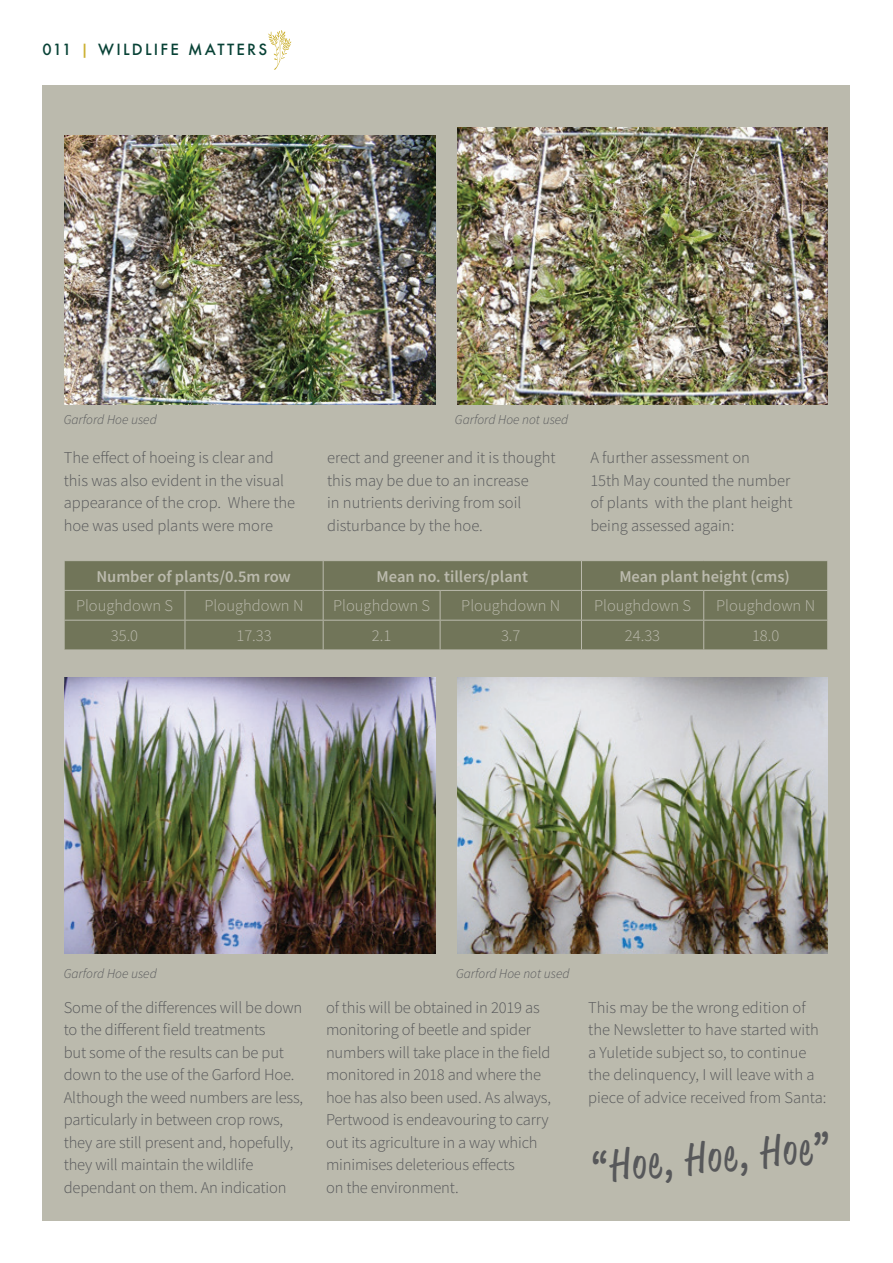
<style>
.page{position:relative;width:893px;height:1263px;background:#fff}
.page>*{position:absolute;margin:0;border:0;box-sizing:border-box;transform-origin:0 0}
.t1{font:41.55px "Reklame Script";color:#57585a}
.t2{font:300 16.5px/22.5px "Source Sans Pro";letter-spacing:-.01em;color:#57585a}
.t3{font:300 16.5px "Source Sans Pro";color:#bbbaad}
.t4{font:600 16.5px "Source Sans Pro";color:#bbbaad}
.t5{font:500 15px "Futura";letter-spacing:.15em;color:#084236}
.t6{font:italic 300 13.5px "Source Sans Pro";color:#57585a}
.s1{color:#ccb132}
</style>
<div class="page">
<div style="left:43px;top:85px;width:807px;height:1135px;background:#bbbaad"></div>
<img style="left:64px;top:135px;width:371px;height:269px">
<img style="left:64px;top:677px;width:371px;height:277px">
<img style="left:457px;top:128px;width:371px;height:276px">
<img style="left:457px;top:677px;width:371px;height:277px">
<div style="left:65px;top:561px;width:762px;height:88px;background:#717559"></div>
<hr style="left:64px;top:590px;width:121px;height:1px;background:#bbbaad">
<hr style="left:185px;top:590px;width:138px;height:1px;background:#bbbaad">
<hr style="left:323px;top:590px;width:117px;height:1px;background:#bbbaad">
<hr style="left:440px;top:590px;width:141px;height:1px;background:#bbbaad">
<hr style="left:581px;top:590px;width:123px;height:1px;background:#bbbaad">
<hr style="left:704px;top:590px;width:124px;height:1px;background:#bbbaad">
<hr style="left:64px;top:620px;width:121px;height:1px;background:#bbbaad">
<svg style="left:64px;top:561px;width:1px;height:88px"></svg>
<hr style="left:185px;top:620px;width:138px;height:1px;background:#bbbaad">
<svg style="left:185px;top:591px;width:1px;height:58px"></svg>
<hr style="left:323px;top:620px;width:117px;height:1px;background:#bbbaad">
<svg style="left:323px;top:561px;width:1px;height:88px"></svg>
<hr style="left:440px;top:620px;width:141px;height:1px;background:#bbbaad">
<svg style="left:440px;top:591px;width:1px;height:58px"></svg>
<hr style="left:581px;top:620px;width:123px;height:1px;background:#bbbaad">
<svg style="left:581px;top:561px;width:1px;height:88px"></svg>
<hr style="left:704px;top:620px;width:124px;height:1px;background:#bbbaad">
<svg style="left:703px;top:591px;width:1px;height:58px"></svg>
<svg style="left:827px;top:561px;width:1px;height:88px"></svg>
<svg style="left:268px;top:30px;width:23px;height:40px"></svg>
<p class="t5" style="left:43px;top:39px;width:226px">011 <span class="s1">|</span> WILDLIFE MATTERS</p>
<p class="t6" style="left:64px;top:411px;width:95px">Garford Hoe used</p>
<p class="t6" style="left:455px;top:411px;width:115px">Garford Hoe not used</p>
<p class="t2" style="left:64px;top:446px;width:233px">The effect of hoeing is clear and this was also evident in the visual appearance of the crop. Where the hoe was used plants were more</p>
<p class="t2" style="left:327px;top:446px;width:230px">erect and greener and it is thought this may be due to an increase<br>in nutrients deriving from soil disturbance by the hoe.</p>
<p class="t2" style="left:590px;top:446px;width:204px">A further assessment on<br>15th May counted the number of plants with the plant height being assessed again:</p>
<p class="t4" style="left:96px;top:565px;width:196px">Number of plants/0.5m row</p>
<p class="t4" style="left:377px;top:565px;width:153px">Mean no. tillers/plant</p>
<p class="t4" style="left:619px;top:565px;width:172px">Mean plant height (cms)</p>
<p class="t3" style="left:76px;top:596px;width:99px">Ploughdown S</p>
<p class="t3" style="left:205px;top:596px;width:100px">Ploughdown N</p>
<p class="t3" style="left:333px;top:596px;width:99px">Ploughdown S</p>
<p class="t3" style="left:461px;top:596px;width:100px">Ploughdown N</p>
<p class="t3" style="left:594px;top:596px;width:99px">Ploughdown S</p>
<p class="t3" style="left:716px;top:596px;width:100px">Ploughdown N</p>
<p class="t3" style="left:111px;top:626px;width:29px">35.0</p>
<p class="t3" style="left:236px;top:626px;width:37px">17.33</p>
<p class="t3" style="left:372px;top:626px;width:21px">2.1</p>
<p class="t3" style="left:501px;top:626px;width:21px">3.7</p>
<p class="t3" style="left:625px;top:626px;width:37px">24.33</p>
<p class="t3" style="left:752px;top:626px;width:29px">18.0</p>
<p class="t6" style="left:64px;top:965px;width:95px">Garford Hoe used</p>
<p class="t6" style="left:456px;top:965px;width:115px">Garford Hoe not used</p>
<p class="t2" style="left:64px;top:996px;width:241px">Some of the differences will be down to the different field treatments<br>but some of the results can be put down to the use of the Garford Hoe.<br>Although the weed numbers are less, particularly in between crop rows, they are still present and, hopefully, they will maintain the wildlife dependant on them. An indication</p>
<p class="t2" style="left:326px;top:996px;width:227px">of this will be obtained in 2019 as monitoring of beetle and spider numbers will take place in the field monitored in 2018 and where the hoe has also been used. As always,<br>Pertwood is endeavouring to carry out its agriculture in a way which minimises deleterious effects<br>on the environment.</p>
<p class="t2" style="left:588px;top:996px;width:240px">This may be the wrong edition of the Newsletter to have started with a Yuletide subject so, to continue the delinquency, I will leave with a piece of advice received from Santa:</p>
<h1 class="t1" style="left:588px;top:1139px;width:242px;rotate:-5deg">“Hoe, Hoe, Hoe”</h1>
</div>
